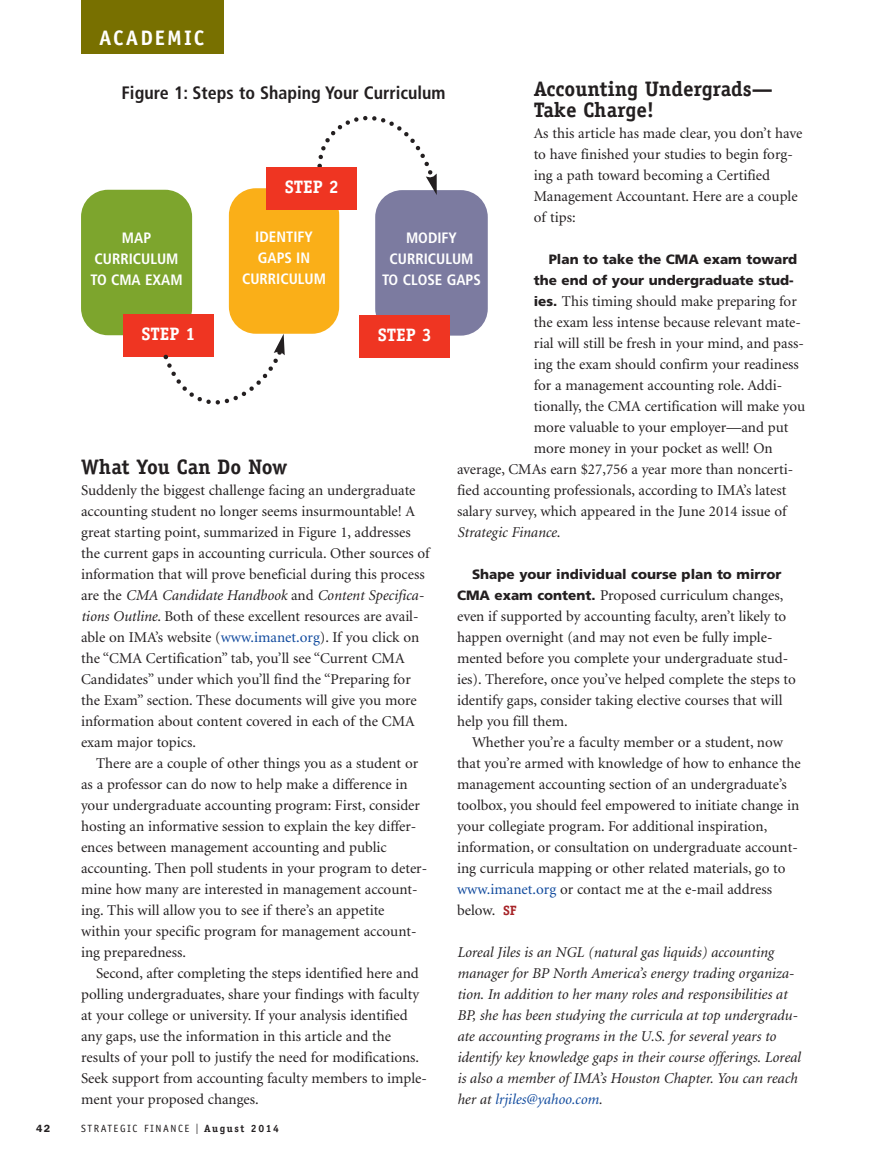
<style>
.page{position:relative;width:878px;height:1161px;background:#fff}
.page>*{position:absolute;margin:0;border:0;box-sizing:border-box;transform-origin:0 0}
.t1{font:700 21px/21px "Officina Serif";color:#231f20}
.t2{font:700 21px "Officina Sans";letter-spacing:.1em;color:#fff}
.t3{font:700 condensed 18px "Frutiger";color:#231f20}
.t4{font:700 18px "Officina Serif";color:#fff}
.t5{font:15px/21px "Minion";color:#231f20}
.t6{font:italic 15px/21px "Minion";color:#231f20}
.t7{font:700 condensed 15px/21px "Frutiger";color:#fff;text-align:center}
.t8{font:900 13.5px/21px "Frutiger";color:#231f20;text-align:right}
.t9{font:10.5px "Officina Sans";letter-spacing:.15em;color:#231f20}
.t10{font:600 10.5px "Franklin Gothic";color:#231f20}
.s1{font-family:"Frutiger";font-weight:900;font-size:13.5px}
.s2{font-style:normal}
.s3{color:#0f499d}
.s4{font-family:"Officina Serif";font-weight:700;font-size:13.5px;color:#a72428}
.s5{font-style:italic}
.s6{font-family:"Franklin Gothic";font-size:15px}
.s7{font-family:"Officina Serif";font-weight:700}
</style>
<div class="page">
<div style="left:81px;top:0;width:143px;height:54px;background:#787000"></div>
<div style="left:81px;top:190px;width:111px;height:145px;background:#7da52d;border-radius:27px"></div>
<div style="left:123px;top:314px;width:91px;height:43px;background:#ef3522"></div>
<div style="left:229px;top:188px;width:110px;height:146px;background:#faaf18;border-radius:27px"></div>
<div style="left:375px;top:190px;width:113px;height:146px;background:#7c7ba0;border-radius:27px"></div>
<div style="left:359px;top:315px;width:91px;height:43px;background:#ef3522"></div>
<svg style="left:163px;top:334px;width:122px;height:71px"></svg>
<svg style="left:317px;top:116px;width:121px;height:79px"></svg>
<div style="left:266px;top:167px;width:91px;height:43px;background:#ef3522"></div>
<h1 class="t2" style="left:99px;top:30px;width:107px">ACADEMIC</h1>
<h1 class="t1" style="left:533px;top:80px;width:241px">Accounting Undergrads—<br>Take Charge!</h1>
<p class="t5" style="left:533px;top:124px;width:270px">As this article has made clear, you don’t have to have finished your studies to begin forg&shy;ing a path toward becoming a Certified Management Accountant. Here are a couple of tips:</p>
<p class="t8" style="left:533px;top:250px;width:265px">Plan to take the CMA exam toward the end of your undergraduate stud-</p>
<p class="t5" style="left:533px;top:292px;width:264px"><span class="s1">ies.</span> This timing should make preparing for</p>
<p class="t5" style="left:533px;top:313px;width:269px">the exam less intense because relevant mate-</p>
<p class="t5" style="left:533px;top:334px;width:272px">rial will still be fresh in your mind, and pass-</p>
<p class="t5" style="left:533px;top:355px;width:267px">ing the exam should confirm your readiness</p>
<p class="t5" style="left:533px;top:376px;width:250px">for a management accounting role. Addi-</p>
<p class="t5" style="left:533px;top:397px;width:273px">tionally, the CMA certification will make you</p>
<p class="t5" style="left:533px;top:418px;width:256px">more valuable to your employer—and put</p>
<p class="t5" style="left:533px;top:439px;width:240px">more money in your pocket as well! On</p>
<p class="t5" style="left:457px;top:460px;width:338px">average, CMAs earn $27,756 a year more than noncerti-</p>
<p class="t5" style="left:457px;top:481px;width:331px">fied accounting professionals, according to IMA’s latest</p>
<p class="t5" style="left:457px;top:502px;width:331px">salary survey, which appeared in the June 2014 issue of</p>
<p class="t6" style="left:457px;top:523px;width:105px">Strategic Finance<span class="s2">.</span></p>
<p class="t8" style="left:472px;top:565px;width:311px">Shape your individual course plan to mirror</p>
<p class="t5" style="left:457px;top:586px;width:340px"><span class="s1">CMA exam content.</span> Proposed curriculum changes, even if supported by accounting faculty, aren’t likely to happen overnight (and may not even be fully imple&shy;mented before you complete your undergraduate stud&shy;ies). Therefore, once you’ve helped complete the steps to identify gaps, consider taking elective courses that will help you fill them.</p>
<p class="t5" style="left:457px;top:733px;width:345px;text-indent:15px">Whether you’re a faculty member or a student, now that you’re armed with knowledge of how to enhance the management accounting section of an undergraduate’s toolbox, you should feel empowered to initiate change in your collegiate program. For additional inspiration, information, or consultation on undergraduate account&shy;ing curricula mapping or other related materials, go to <span class="s3">www.imanet.org</span> or contact me at the e-mail address below. <span class="s4">SF</span></p>
<p class="t6" style="left:457px;top:943px;width:345px">Loreal Jiles is an NGL (natural gas liquids) accounting manager for BP North America’s energy trading organiza&shy;tion. In addition to her many roles and responsibilities at BP, she has been studying the curricula at top undergradu&shy;ate accounting programs in the U.S. for several years to identify key knowledge gaps in their course offerings. Loreal is also a member of IMA’s Houston Chapter. You can reach her at <span class="s3">lrjiles@yahoo.com</span>.</p>
<p class="t3" style="left:122px;top:86px;width:325px">Figure 1: Steps to Shaping Your Curriculum</p>
<p class="t4" style="left:285px;top:180px;width:55px">STEP 2</p>
<p class="t7" style="left:242px;top:227px;width:85px">IDENTIFY<br>GAPS IN<br>CURRICULUM</p>
<p class="t7" style="left:382px;top:229px;width:100px">MODIFY<br>CURRICULUM<br>TO CLOSE GAPS</p>
<p class="t7" style="left:90px;top:228px;width:94px">MAP<br>CURRICULUM<br>TO CMA EXAM</p>
<p class="t4" style="left:141px;top:327px;width:55px">STEP 1</p>
<p class="t4" style="left:378px;top:328px;width:55px">STEP 3</p>
<h1 class="t1" style="left:81px;top:458px;width:208px">What You Can Do Now</h1>
<p class="t5" style="left:81px;top:481px;width:350px">Suddenly the biggest challenge facing an undergraduate accounting student no longer seems insurmountable! A great starting point, summarized in Figure 1, addresses the current gaps in accounting curricula. Other sources of information that will prove beneficial during this process are the <span class="s5">CMA Candidate Handbook</span> and <span class="s5">Content Specifica&shy;tions Outline</span>. Both of these excellent resources are avail&shy;able on IMA’s website (<span class="s3">www.imanet.org</span>). If you click on the “CMA Certification” tab, you’ll see “Current CMA Candidates” under which you’ll find the “Preparing for the Exam” section. These documents will give you more information about content covered in each of the CMA exam major topics.</p>
<p class="t5" style="left:81px;top:754px;width:348px;text-indent:15px">There are a couple of other things you as a student or as a professor can do now to help make a difference in your undergraduate accounting program: First, consider hosting an informative session to explain the key differ&shy;ences between management accounting and public accounting. Then poll students in your program to deter&shy;mine how many are interested in management account&shy;ing. This will allow you to see if there’s an appetite within your specific program for management account&shy;ing preparedness.</p>
<p class="t5" style="left:81px;top:964px;width:347px;text-indent:15px">Second, after completing the steps identified here and polling undergraduates, share your findings with faculty at your college or university. If your analysis identified any gaps, use the information in this article and the results of your poll to justify the need for modifications.<br>Seek support from accounting faculty members to imple&shy;ment your proposed changes.</p>
<p class="t10" style="left:36px;top:1125px;width:16px">42</p>
<p class="t9" style="left:81px;top:1125px;width:199px">STRATEGIC FINANCE <span class="s6">I</span> <span class="s7">August 2014</span></p>
</div>
